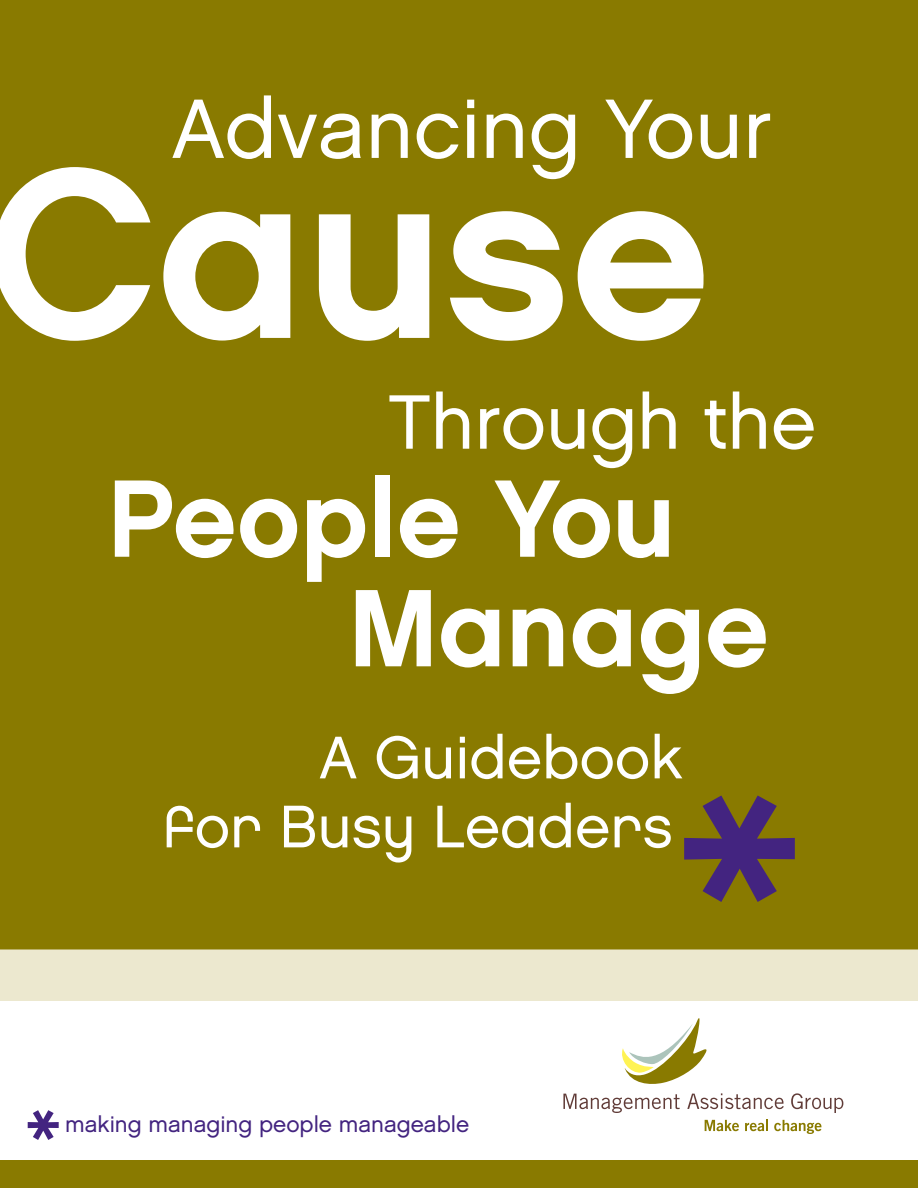
<style>
.page{position:relative;width:918px;height:1188px;background:#fff}
.page>*{position:absolute;margin:0;border:0;box-sizing:border-box;transform-origin:0 0}
.t1{font:375px "Chalet London Nineteen Eighty";color:#432480}
.t2{font:240px "Chalet New York Nineteen Eighty";color:#fff}
.t3{font:109.8px "Chalet New York Nineteen Eighty";color:#fff}
.t4{font:105px "Chalet London Nineteen Eighty";color:#432480}
.t5{font:84px "Chalet London Nineteen Sixty";color:#fff}
.t6{font:76.95px "Chalet London Nineteen Sixty";letter-spacing:-.005em;color:#fff}
.t7{font:60px/69px "Chalet London Nineteen Eighty";color:#fff;text-align:right}
.t8{font:22.5px "Chalet London Nineteen Sixty";color:#432480}
</style>
<div class="page">
<div style="left:0;top:0;width:918px;height:949px;background:#897a00"></div>
<div style="left:0;top:949px;width:918px;height:52px;background:#ece8cf"></div>
<div style="left:0;top:1160px;width:918px;height:28px;background:#897a00"></div>
<svg style="left:622px;top:1018px;width:85px;height:66px"></svg>
<svg style="left:563px;top:1094px;width:117px;height:19px"></svg>
<svg style="left:687px;top:1093px;width:97px;height:16px"></svg>
<svg style="left:791px;top:1093px;width:52px;height:20px"></svg>
<svg style="left:705px;top:1120px;width:34px;height:11px"></svg>
<svg style="left:745px;top:1120px;width:23px;height:11px"></svg>
<svg style="left:774px;top:1120px;width:47px;height:14px"></svg>
<h3 class="t5" style="left:172px;top:77px;width:602px">Advancing Your</h3>
<h2 class="t2" style="left:-14px;top:108px;width:726px">Cause</h2>
<h3 class="t6" style="left:388px;top:375px;width:429px">Through the</h3>
<h3 class="t3" style="left:108px;top:452px;width:569px">People You</h3>
<h3 class="t3" style="left:349px;top:561px;width:422px">Manage</h3>
<h3 class="t7" style="left:163px;top:723px;width:521px">A Guidebook<br>for Busy Leaders</h3>
<h1 class="t1" style="left:674px;top:698px;width:132px">*</h1>
<h3 class="t4" style="left:25px;top:1083px;width:38px">*</h3>
<p class="t8" style="left:65px;top:1111px;width:406px">making managing people manageable</p>
</div>
